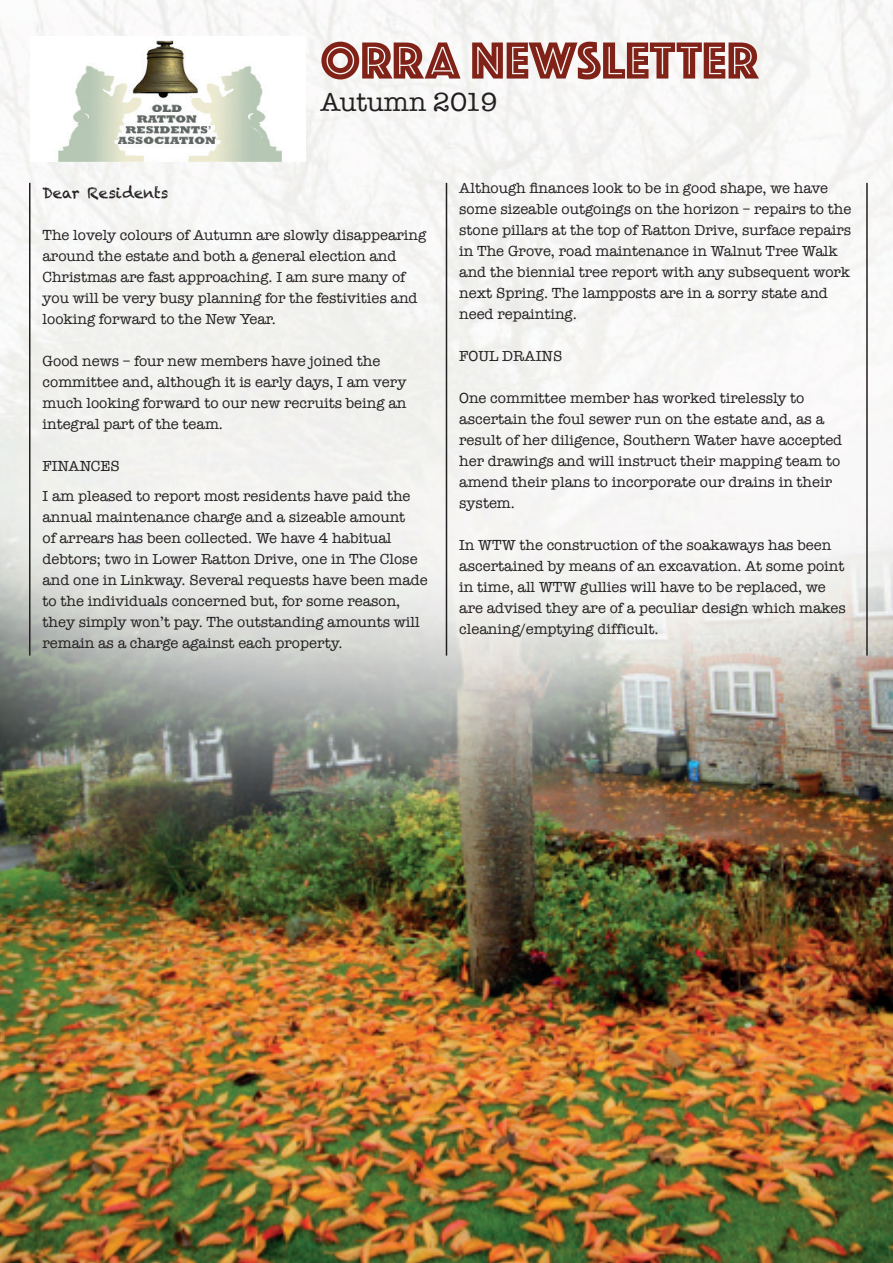
<style>
.page{position:relative;width:893px;height:1263px;background:#fff}
.page>*{position:absolute;margin:0;border:0;box-sizing:border-box;transform-origin:0 0}
.t1{font:54px "Phosphate Inline";color:#802217}
.t2{font:27px "American Typewriter";color:#231f20}
.t3{font:15px/21px "American Typewriter";color:#231f20}
.t4{font:15px "Chalkduster";color:#231f20}
</style>
<div class="page">
<img style="left:0;top:0;width:893px;height:1263px">
<img style="left:31px;top:36px;width:274px;height:126px">
<hr style="left:446px;top:183px;width:1px;height:473px;background:#231f20">
<hr style="left:29px;top:183px;width:2px;height:473px;background:#231f20">
<hr style="left:866px;top:183px;width:2px;height:473px;background:#231f20">
<h1 class="t1" style="left:320px;top:22px;width:439px">ORRA NEWSLETTER</h1>
<h2 class="t2" style="left:320px;top:81px;width:179px">Autumn 2019</h2>
<p class="t4" style="left:43px;top:184px;width:127px">Dear Residents</p>
<p class="t3" style="left:43px;top:224px;width:385px">The lovely colours of Autumn are slowly disappearing around the estate and both a general election and Christmas are fast approaching. I am sure many of you will be very busy planning for the festivities and looking forward to the New Year.</p>
<p class="t3" style="left:43px;top:350px;width:365px">Good news – four new members have joined the committee and, although it is early days, I am very much looking forward to our new recruits being an integral part of the team.</p>
<p class="t3" style="left:43px;top:450px;width:369px;line-height:30px">FINANCES<br>I am pleased to report most residents have paid the</p>
<p class="t3" style="left:43px;top:506px;width:387px">annual maintenance charge and a sizeable amount<br>of arrears has been collected. We have 4 habitual debtors; two in Lower Ratton Drive, one in The Close and one in Linkway. Several requests have been made to the individuals concerned but, for some reason, they simply won’t pay. The outstanding amounts will remain as a charge against each property.</p>
<p class="t3" style="left:459px;top:177px;width:394px">Although finances look to be in good shape, we have some sizeable outgoings on the horizon – repairs to the stone pillars at the top of Ratton Drive, surface repairs in The Grove, road maintenance in Walnut Tree Walk and the biennial tree report with any subsequent work next Spring. The lampposts are in a sorry state and need repainting.</p>
<p class="t3" style="left:459px;top:345px;width:105px">FOUL DRAINS</p>
<p class="t3" style="left:459px;top:387px;width:384px">One committee member has worked tirelessly to ascertain the foul sewer run on the estate and, as a result of her diligence, Southern Water have accepted her drawings and will instruct their mapping team to amend their plans to incorporate our drains in their system.</p>
<p class="t3" style="left:459px;top:534px;width:388px">In WTW the construction of the soakaways has been ascertained by means of an excavation. At some point in time, all WTW gullies will have to be replaced, we are advised they are of a peculiar design which makes cleaning/emptying difficult.</p>
</div>
